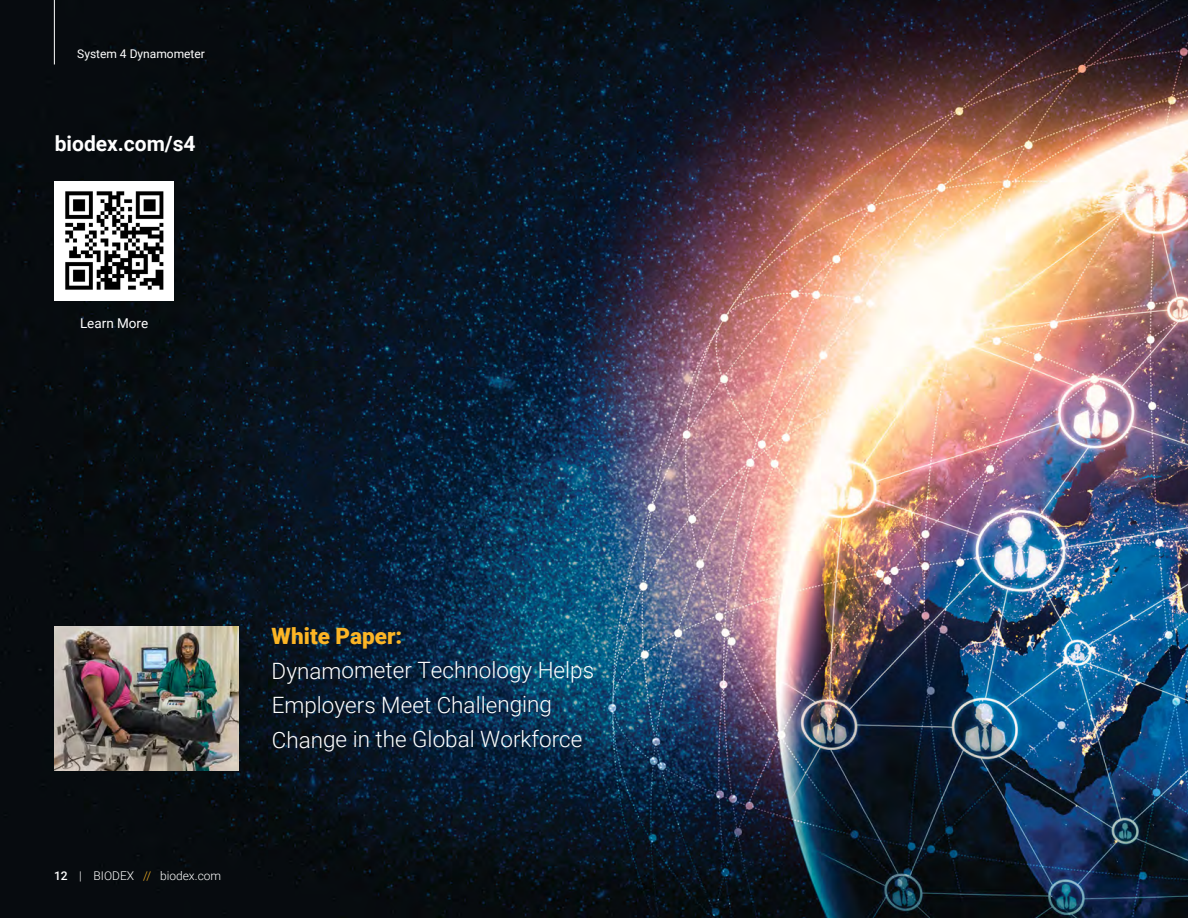
<style>
.page{position:relative;width:1188px;height:918px;background:#fff}
.page>*{position:absolute;margin:0;border:0;box-sizing:border-box;transform-origin:0 0}
.t1{font:300 22.5px/34.5px "Roboto";color:#fff}
.t2{font:900 22.5px "Roboto";color:#fcb525}
.t3{font:700 21px "Roboto";color:#fff}
.t4{font:13.5px "Roboto";color:#fff}
.t5{font:300 12px "Roboto";color:#fff}
.t6{font:12px "Roboto";color:#fff}
.s1{font-weight:500}
.s2{color:#fcb525}
</style>
<div class="page">
<img style="left:0;top:0;width:1188px;height:918px">
<img style="left:55px;top:181px;width:119px;height:119px">
<img style="left:55px;top:626px;width:183px;height:144px">
<hr style="left:54px;top:0;width:1px;height:65px;background:#fff">
<p class="t6" style="left:77px;top:45px;width:129px">System 4 Dynamometer</p>
<p class="t3" style="left:55px;top:129px;width:142px">biodex.com/s4</p>
<p class="t4" style="left:80px;top:314px;width:70px">Learn More</p>
<p class="t5" style="left:54px;top:868px;width:169px"><span class="s1">12</span> | BIODEX <span class="s2">//</span> biodex.com</p>
<p class="t2" style="left:272px;top:620px;width:132px">White Paper:</p>
<p class="t1" style="left:272px;top:652px;width:324px">Dynamometer Technology Helps<br>Employers Meet Challenging<br>Change in the Global Workforce</p>
</div>
